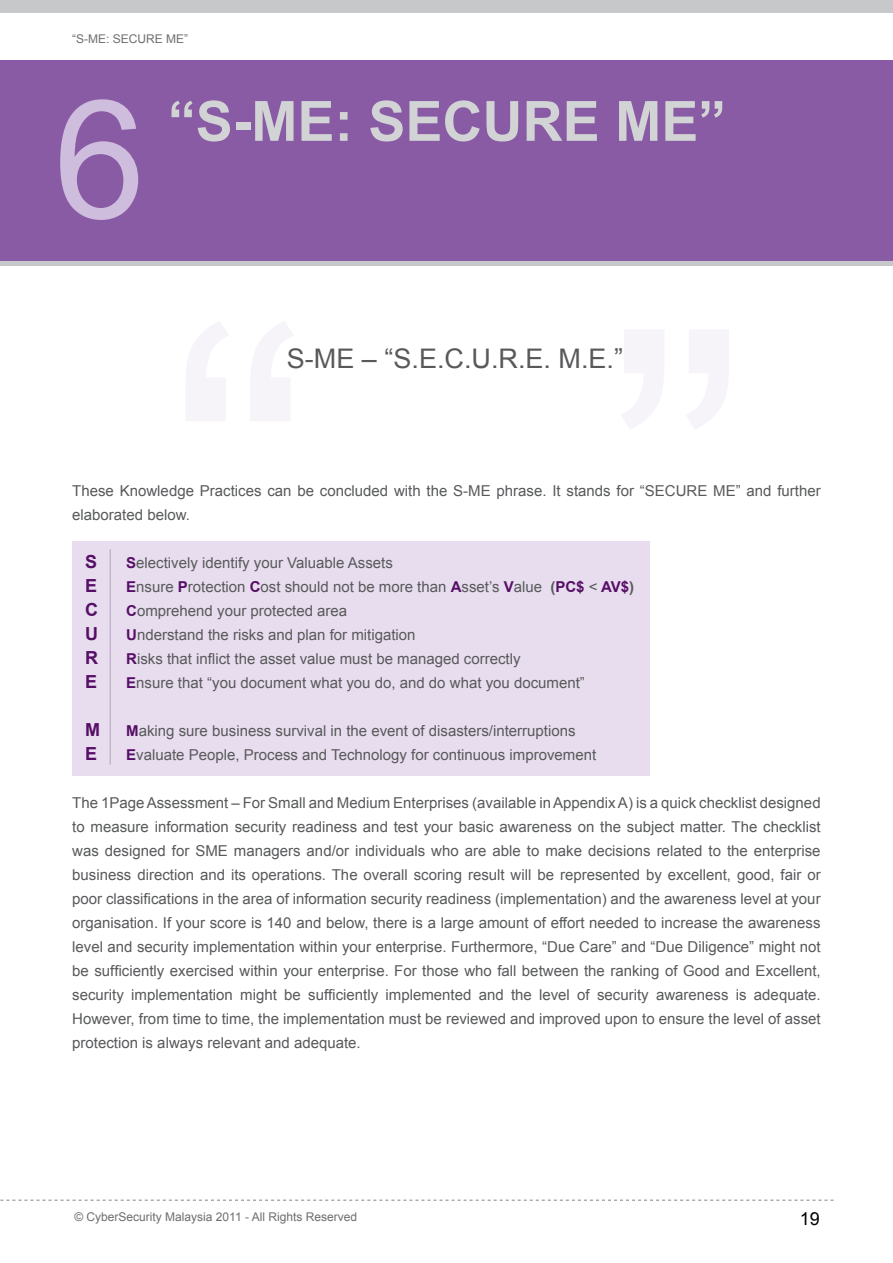
<style>
.page{position:relative;width:893px;height:1263px;background:#fff}
.page>*{position:absolute;margin:0;border:0;box-sizing:border-box;transform-origin:0 0}
.t1{font:165px "Arial";color:#cfbddd}
.t2{font:700 55.5px "Arial";color:#d1d3d4}
.t3{font:27px "Arial";color:#58595b}
.t4{font:700 18px "Arial";color:#560f66}
.t5{font:18px "Arial";color:#000}
.t6{font:15px/24px "Arial";color:#58595b}
.t7{font:12px "Arial";color:#6d6e71}
.s1{font-weight:700;color:#560f66}
.s2{font-weight:700}
</style>
<div class="page">
<svg style="left:0;top:1200px;width:833px;height:1px"></svg>
<div style="left:72px;top:541px;width:578px;height:234px;background:#e8ddee"></div>
<hr style="left:110px;top:549px;width:1px;height:216px;background:#b6a2c3">
<div style="left:0;top:0;width:893px;height:13px;background:#c7c8ca"></div>
<div style="left:0;top:261px;width:893px;height:5px;background:#c7c8ca"></div>
<div style="left:0;top:60px;width:893px;height:201px;background:#8a5ba5"></div>
<p class="t7" style="left:72px;top:31px;width:118px">“S-ME: SECURE ME”</p>
<h1 class="t1" style="left:54px;top:52px;width:93px">6</h1>
<h2 class="t2" style="left:168px;top:84px;width:560px">“S-ME: SECURE ME”</h2>
<h3 class="t3" style="left:287px;top:340px;width:338px">S-ME – “S.E.C.U.R.E. M.E.”</h3>
<p class="t6" style="left:72px;top:479px;width:750px">These Knowledge Practices can be concluded with the S-ME phrase. It stands for “SECURE ME” and further elaborated below.</p>
<p class="t4" style="left:85px;top:549px;width:14px">S</p>
<p class="t6" style="left:126px;top:551px;width:268px"><span class="s1">S</span>electively identify your Valuable Assets</p>
<p class="t4" style="left:85px;top:573px;width:14px">E</p>
<p class="t6" style="left:126px;top:575px;width:509px"><span class="s1">E</span>nsure <span class="s1">P</span>rotection <span class="s1">C</span>ost should not be more than <span class="s1">A</span>sset’s <span class="s1">V</span>alue <span class="s2">(</span><span class="s1">PC$</span> &lt; <span class="s1">AV$</span><span class="s2">)</span></p>
<p class="t4" style="left:85px;top:597px;width:14px">C</p>
<p class="t6" style="left:126px;top:599px;width:222px"><span class="s1">C</span>omprehend your protected area</p>
<p class="t4" style="left:85px;top:621px;width:14px">U</p>
<p class="t6" style="left:126px;top:623px;width:291px"><span class="s1">U</span>nderstand the risks and plan for mitigation</p>
<p class="t4" style="left:85px;top:645px;width:14px">R</p>
<p class="t6" style="left:126px;top:647px;width:396px"><span class="s1">R</span>isks that inflict the asset value must be managed correctly</p>
<p class="t4" style="left:85px;top:669px;width:14px">E</p>
<p class="t6" style="left:126px;top:671px;width:460px"><span class="s1">E</span>nsure that “you document what you do, and do what you document”</p>
<p class="t4" style="left:85px;top:717px;width:16px">M</p>
<p class="t6" style="left:126px;top:719px;width:451px"><span class="s1">M</span>aking sure business survival in the event of disasters/interruptions</p>
<p class="t4" style="left:85px;top:741px;width:14px">E</p>
<p class="t6" style="left:126px;top:743px;width:471px"><span class="s1">E</span>valuate People, Process and Technology for continuous improvement</p>
<p class="t6" style="left:72px;top:791px;width:750px;text-align:justify">The 1Page Assessment – For Small and Medium Enterprises (available in Appendix A) is a quick checklist designed to measure information security readiness and test your basic awareness on the subject matter. The checklist was designed for SME managers and/or individuals who are able to make decisions related to the enterprise business direction and its operations. The overall scoring result will be represented by excellent, good, fair or poor classifications in the area of information security readiness (implementation) and the awareness level at your organisation. If your score is 140 and below, there is a large amount of effort needed to increase the awareness level and security implementation within your enterprise. Furthermore, “Due Care” and “Due Diligence” might not be sufficiently exercised within your enterprise. For those who fall between the ranking of Good and Excellent, security implementation might be sufficiently implemented and the level of security awareness is adequate.<br>However, from time to time, the implementation must be reviewed and improved upon to ensure the level of asset protection is always relevant and adequate.</p>
<p class="t7" style="left:74px;top:1209px;width:284px">© CyberSecurity Malaysia 2011 - All Rights Reserved</p>
<p class="t5" style="left:800px;top:1207px;width:22px">19</p>
</div>
